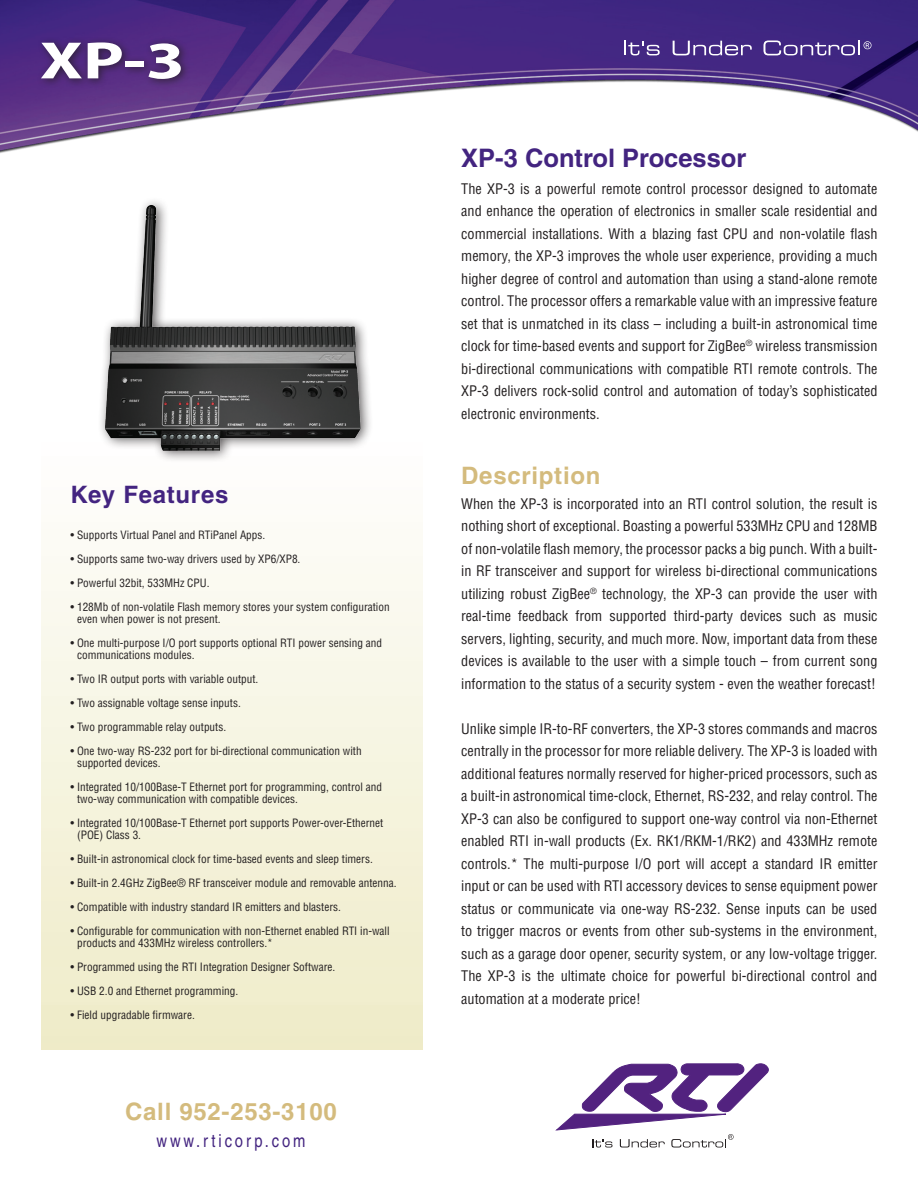
<style>
.page{position:relative;width:918px;height:1188px;background:#fff}
.page>*{position:absolute;margin:0;border:0;box-sizing:border-box;transform-origin:0 0}
.t1{font:700 52.8px "Myriad Pro";color:#fff;scale:1.33 1}
.t2{font:700 25.5px "Helvetica";color:#432480}
.t3{font:700 24px "Helvetica";letter-spacing:.03em;color:#d4bb7d}
.t4{font:700 24px "Helvetica";letter-spacing:.03em;color:#432480}
.t5{font:condensed 18px "Helvetica";letter-spacing:.16em;color:#432480}
.t6{font:condensed 14.25px/22.5px "Helvetica";color:#231f20;text-align:justify}
.t7{font:condensed 11.25px/12px "Helvetica";color:#231f20}
</style>
<div class="page">
<img style="left:0;top:0;width:918px;height:153px">
<div style="left:41px;top:163px;width:381px;height:887px;background:linear-gradient(to bottom,#fff,#f0edcc)"></div>
<img style="left:66px;top:174px;width:332px;height:299px">
<svg style="left:556px;top:1064px;width:213px;height:84px"></svg>
<div style="left:36px;top:37px;width:155px;height:52px;background:#231f20;opacity:.75"></div>
<svg style="left:624px;top:41px;width:36px;height:14px"></svg>
<svg style="left:673px;top:41px;width:79px;height:14px"></svg>
<svg style="left:763px;top:41px;width:109px;height:14px;background:#6c599f"></svg>
<p class="t1" style="left:40px;top:26px;width:111px">XP-3</p>
<p class="t4" style="left:70px;top:480px;width:159px">Key Features</p>
<p class="t7" style="left:70px;top:529px;width:196px">• Supports Virtual Panel and RTiPanel Apps.</p>
<p class="t7" style="left:70px;top:553px;width:231px">• Supports same two-way drivers used by XP6/XP8.</p>
<p class="t7" style="left:70px;top:577px;width:140px">• Powerful 32bit, 533MHz CPU.</p>
<p class="t7" style="left:77px;top:601px;width:314px;text-indent:-7px">• 128Mb of non-volatile Flash memory stores your system configuration even when power is not present.</p>
<p class="t7" style="left:77px;top:637px;width:307px;text-indent:-7px">• One multi-purpose I/O port supports optional RTI power sensing and communications modules.</p>
<p class="t7" style="left:70px;top:673px;width:189px">• Two IR output ports with variable output.</p>
<p class="t7" style="left:70px;top:697px;width:172px">• Two assignable voltage sense inputs.</p>
<p class="t7" style="left:70px;top:721px;width:157px">• Two programmable relay outputs.</p>
<p class="t7" style="left:77px;top:745px;width:286px;text-indent:-7px">• One two-way RS-232 port for bi-directional communication with supported devices.</p>
<p class="t7" style="left:77px;top:781px;width:306px;text-indent:-7px">• Integrated 10/100Base-T Ethernet port for programming, control and two-way communication with compatible devices.</p>
<p class="t7" style="left:77px;top:817px;width:308px;text-indent:-7px">• Integrated 10/100Base-T Ethernet port supports Power-over-Ethernet (POE) Class 3.</p>
<p class="t7" style="left:70px;top:853px;width:304px">• Built-in astronomical clock for time-based events and sleep timers.</p>
<p class="t7" style="left:70px;top:877px;width:328px">• Built-in 2.4GHz ZigBee® RF transceiver module and removable antenna.</p>
<p class="t7" style="left:70px;top:901px;width:272px">• Compatible with industry standard IR emitters and blasters.</p>
<p class="t7" style="left:77px;top:925px;width:314px;text-indent:-7px">• Configurable for communication with non-Ethernet enabled RTI in-wall products and 433MHz wireless controllers.*</p>
<p class="t7" style="left:70px;top:961px;width:266px">• Programmed using the RTI Integration Designer Software.</p>
<p class="t7" style="left:70px;top:985px;width:169px">• USB 2.0 and Ethernet programming.</p>
<p class="t7" style="left:70px;top:1009px;width:126px">• Field upgradable firmware.</p>
<p class="t3" style="left:125px;top:1096px;width:213px">Call 952-253-3100</p>
<p class="t5" style="left:157px;top:1130px;width:150px">www.rticorp.com</p>
<p class="t2" style="left:461px;top:143px;width:287px">XP-3 Control Processor</p>
<p class="t6" style="left:461px;top:177px;width:418px">The XP-3 is a powerful remote control processor designed to automate and enhance the operation of electronics in smaller scale residential and commercial installations. With a blazing fast CPU and non-volatile flash memory, the XP-3 improves the whole user experience, providing a much higher degree of control and automation than using a stand-alone remote control. The processor offers a remarkable value with an impressive feature set that is unmatched in its class – including a built-in astronomical time clock for time-based events and support for ZigBee<sup>®</sup> wireless transmission bi-directional communications with compatible RTI remote controls. The XP-3 delivers rock-solid control and automation of today’s sophisticated electronic environments.</p>
<p class="t3" style="left:461px;top:461px;width:141px">Description</p>
<p class="t6" style="left:461px;top:492px;width:418px">When the XP-3 is incorporated into an RTI control solution, the result is nothing short of exceptional. Boasting a powerful 533MHz CPU and 128MB of non-volatile flash memory, the processor packs a big punch. With a built&shy;in RF transceiver and support for wireless bi-directional communications utilizing robust ZigBee<sup>®</sup> technology, the XP-3 can provide the user with real-time feedback from supported third-party devices such as music servers, lighting, security, and much more. Now, important data from these devices is available to the user with a simple touch – from current song information to the status of a security system - even the weather forecast!</p>
<p class="t6" style="left:461px;top:717px;width:418px">Unlike simple IR-to-RF converters, the XP-3 stores commands and macros centrally in the processor for more reliable delivery. The XP-3 is loaded with additional features normally reserved for higher-priced processors, such as a built-in astronomical time-clock, Ethernet, RS-232, and relay control. The XP-3 can also be configured to support one-way control via non-Ethernet enabled RTI in-wall products (Ex. RK1/RKM-1/RK2) and 433MHz remote controls.* The multi-purpose I/O port will accept a standard IR emitter input or can be used with RTI accessory devices to sense equipment power status or communicate via one-way RS-232. Sense inputs can be used to trigger macros or events from other sub-systems in the environment, such as a garage door opener, security system, or any low-voltage trigger.<br>The XP-3 is the ultimate choice for powerful bi-directional control and automation at a moderate price!</p>
</div>
